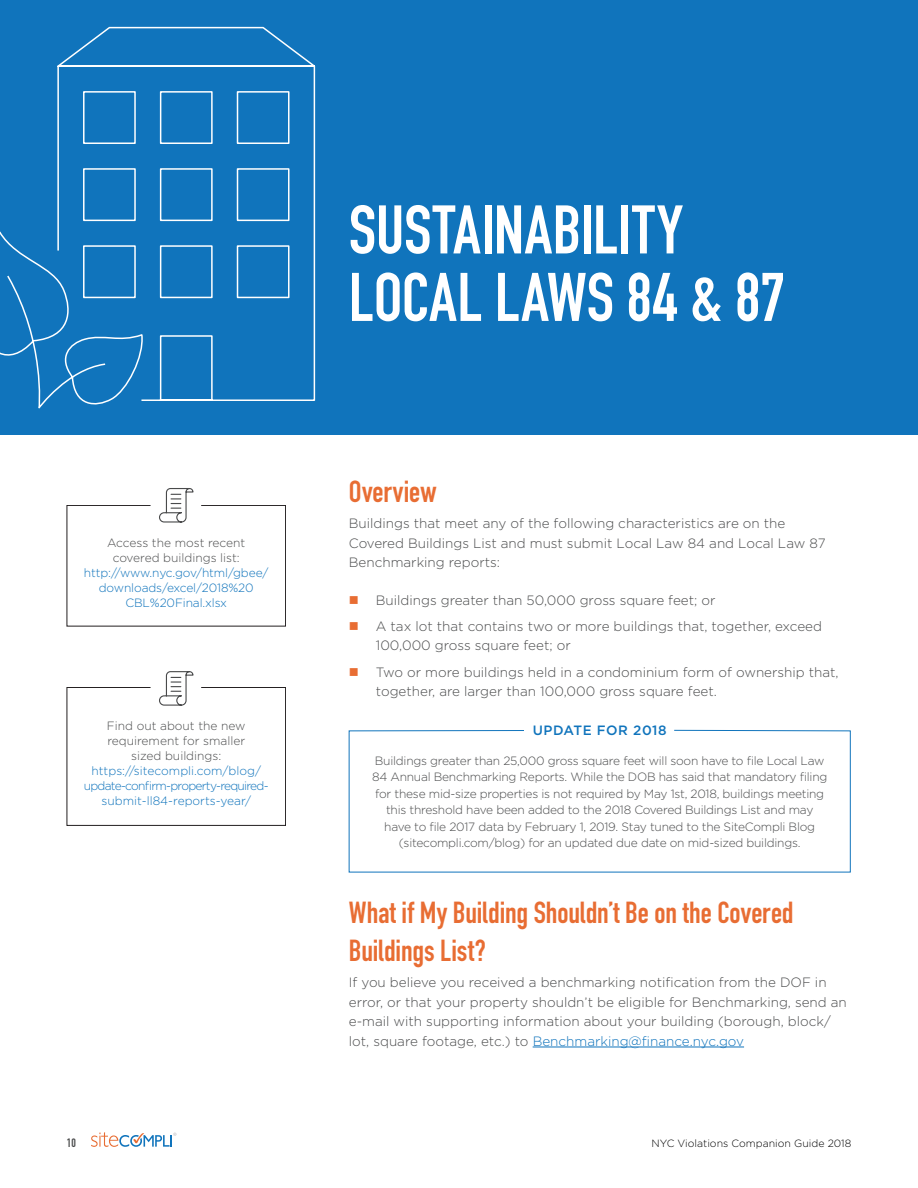
<style>
.page{position:relative;width:918px;height:1188px;background:#fff}
.page>*{position:absolute;margin:0;border:0;box-sizing:border-box;transform-origin:0 0}
.t1{font:700 67.5px/67.5px "DIN Condensed";color:#fff}
.t2{font:700 30px/37.5px "DIN Condensed";letter-spacing:-.005em;color:#e86d33}
.t3{font:300 13.5px/19.5px "Gotham";color:#4b4c4d}
.t4{font:500 13.5px "Gotham";letter-spacing:.04em;color:#1074bc}
.t5{font:300 12px/16.5px "Gotham";letter-spacing:-.02em;color:#4b4c4d;text-align:center}
.t6{font:300 12px/15px "Gotham";letter-spacing:-.01em;color:#1074bc;text-align:center}
.t7{font:300 12px/15px "Gotham";color:#4b4c4d;text-align:center}
.t8{font:700 12px "DIN Condensed";color:#4b4c4d}
.t9{font:300 10.5px "Gotham";color:#000}
.s1{color:#e86d33}
.s2{color:#1074bc}
</style>
<div class="page">
<svg style="left:91px;top:1132px;width:85px;height:15px"></svg>
<hr style="left:533px;top:1047px;width:211px;height:1px;background:#1074bc">
<div style="left:0;top:0;width:918px;height:434px;background:#1074bc"></div>
<svg style="left:0;top:26px;width:316px;height:383px"></svg>
<svg style="left:67px;top:488px;width:219px;height:138px"></svg>
<svg style="left:67px;top:671px;width:219px;height:155px"></svg>
<svg style="left:348px;top:730px;width:503px;height:143px"></svg>
<svg style="left:531px;top:730px;width:138px;height:9px"></svg>
<p class="t7" style="left:107px;top:535px;width:140px">Access the most recent covered buildings list:</p>
<p class="t6" style="left:84px;top:565px;width:186px">http://www.nyc.gov/html/gbee/ downloads/excel/2018%20<br>CBL%20Final.xlsx</p>
<p class="t7" style="left:107px;top:718px;width:140px">Find out about the new requirement for smaller sized buildings:</p>
<p class="t6" style="left:84px;top:763px;width:186px">https://sitecompli.com/blog/ update-confirm-property-required&shy;submit-ll84-reports-year/</p>
<h1 class="t1" style="left:349px;top:196px;width:438px">SUSTAINABILITY<br>LOCAL LAWS 84 &amp; 87</h1>
<h2 class="t2" style="left:349px;top:472px;width:89px">Overview</h2>
<p class="t3" style="left:349px;top:513px;width:478px">Buildings that meet any of the following characteristics are on the<br>Covered Buildings List and must submit Local Law 84 and Local Law 87<br>Benchmarking reports:</p>
<p class="t3" style="left:349px;top:590px;width:368px"><span class="s1">■</span> Buildings greater than 50,000 gross square feet; or</p>
<p class="t3" style="left:376px;top:616px;width:448px;text-indent:-27px"><span class="s1">■</span> A tax lot that contains two or more buildings that, together, exceed<br>100,000 gross square feet; or</p>
<p class="t3" style="left:376px;top:662px;width:464px;text-indent:-27px"><span class="s1">■</span> Two or more buildings held in a condominium form of ownership that, together, are larger than 100,000 gross square feet.</p>
<p class="t4" style="left:533px;top:721px;width:135px">UPDATE FOR 2018</p>
<p class="t5" style="left:372px;top:752px;width:457px">Buildings greater than 25,000 gross square feet will soon have to file Local Law 84 Annual Benchmarking Reports. While the DOB has said that mandatory filing for these mid-size properties is not required by May 1st, 2018, buildings meeting this threshold have been added to the 2018 Covered Buildings List and may have to file 2017 data by February 1, 2019. Stay tuned to the SiteCompli Blog (sitecompli.com/blog) for an updated due date on mid-sized buildings.</p>
<h2 class="t2" style="left:349px;top:894px;width:446px">What if My Building Shouldn’t Be on the Covered<br>Buildings List?</h2>
<p class="t3" style="left:349px;top:972px;width:500px">If you believe you received a benchmarking notification from the DOF in error, or that your property shouldn’t be eligible for Benchmarking, send an e-mail with supporting information about your building (borough, block/ lot, square footage, etc.) to <span class="s2">Benchmarking@finance.nyc.gov</span></p>
<p class="t8" style="left:67px;top:1134px;width:10px">10</p>
<p class="t9" style="left:652px;top:1137px;width:201px">NYC Violations Companion Guide 2018</p>
</div>
